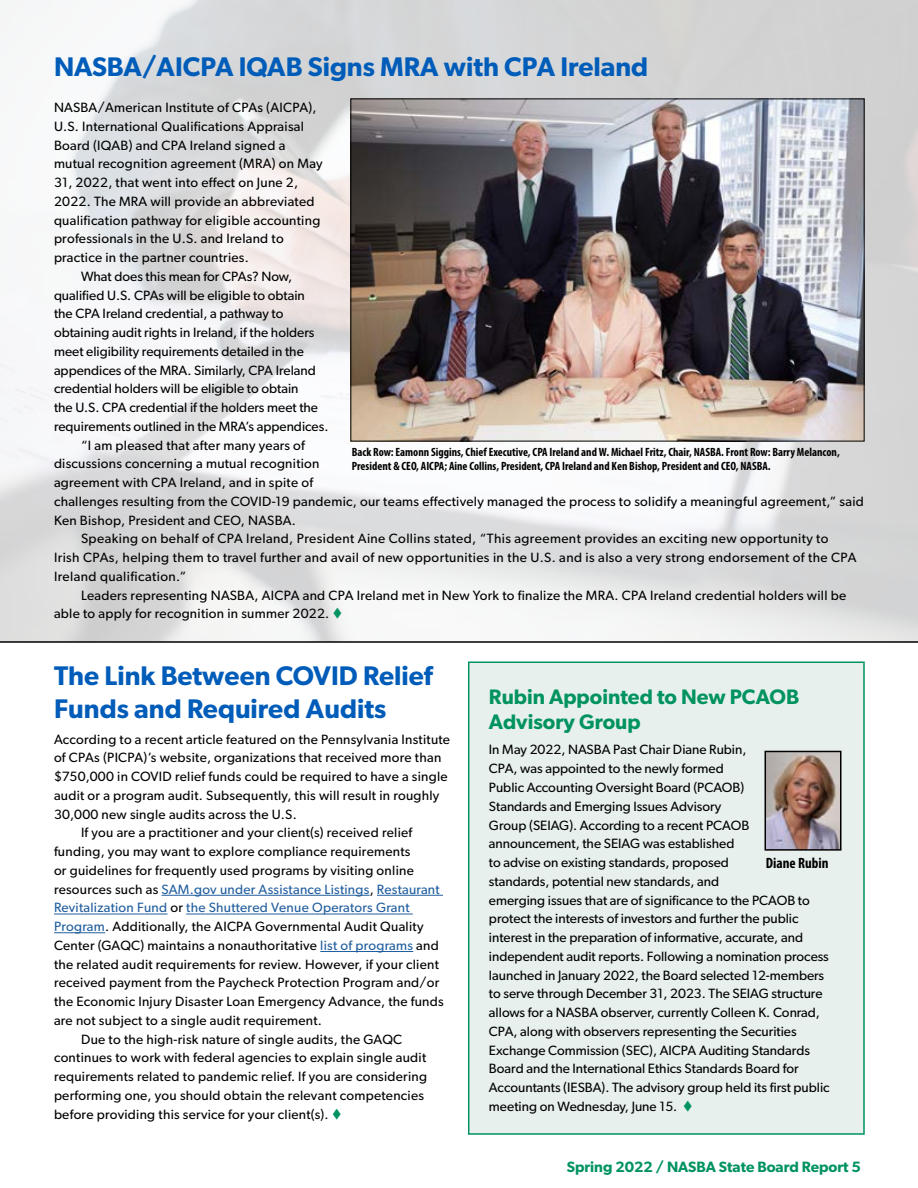
<style>
.page{position:relative;width:918px;height:1188px;background:#fff}
.page>*{position:absolute;margin:0;border:0;box-sizing:border-box;transform-origin:0 0}
.t1{font:600 27px/32.4px "Gibson";color:#005cb9}
.t2{font:600 21px/25.2px "Gibson";color:#00935f}
.t3{font:600 15px "Gibson";color:#00935f}
.t4{font:700 condensed 15px "Myriad Pro";color:#000}
.t5{font:13.5px "Gibson";letter-spacing:.02em;color:#000}
.t6{font:13.5px/18.8px "Gibson";color:#000}
.t7{font:13.5px "Gibson";letter-spacing:.02em;color:#215e9e}
.t8{font:700 condensed 12px/14.4px "Myriad Pro";color:#000}
.s1{color:#00935f}
.s2{color:#000}
.s3{color:#215e9e}
</style>
<div class="page">
<img style="left:0;top:0;width:918px;height:641px">
<div style="left:468px;top:662px;width:397px;height:473px;background:#e7f0ed;border:2px solid #00935f"></div>
<hr style="left:0;top:641px;width:918px;height:2px;background:#000">
<hr style="left:162px;top:895px;width:208px;height:1px;background:#215e9e">
<hr style="left:377px;top:895px;width:66px;height:1px;background:#215e9e">
<hr style="left:54px;top:914px;width:114px;height:1px;background:#215e9e">
<hr style="left:186px;top:914px;width:227px;height:1px;background:#215e9e">
<hr style="left:54px;top:932px;width:51px;height:1px;background:#215e9e">
<hr style="left:320px;top:951px;width:93px;height:1px;background:#215e9e">
<img style="left:352px;top:101px;width:511px;height:338px">
<img style="left:768px;top:754px;width:71px;height:94px">
<div style="left:765px;top:751px;width:77px;height:100px;border:2px solid #000"></div>
<h1 class="t1" style="left:54px;top:49px;width:596px">NASBA/AICPA IQAB Signs MRA with CPA Ireland</h1>
<p class="t5" style="left:54px;top:99px;width:264px">NASBA/American Institute of CPAs (AICPA),</p>
<p class="t5" style="left:54px;top:118px;width:252px">U.S. International Qualifications Appraisal</p>
<p class="t5" style="left:54px;top:137px;width:233px">Board (IQAB) and CPA Ireland signed a</p>
<p class="t5" style="left:54px;top:156px;width:270px">mutual recognition agreement (MRA) on May</p>
<p class="t5" style="left:54px;top:174px;width:246px">31, 2022, that went into effect on June 2,</p>
<p class="t5" style="left:54px;top:193px;width:262px">2022. The MRA will provide an abbreviated</p>
<p class="t5" style="left:54px;top:212px;width:268px">qualification pathway for eligible accounting</p>
<p class="t5" style="left:54px;top:231px;width:231px">professionals in the U.S. and Ireland to</p>
<p class="t5" style="left:54px;top:249px;width:196px">practice in the partner countries.</p>
<p class="t6" style="left:81px;top:267px;width:213px">What does this mean for CPAs? Now,</p>
<p class="t6" style="left:54px;top:285px;width:252px">qualified U.S. CPAs will be eligible to obtain</p>
<p class="t6" style="left:54px;top:304px;width:231px">the CPA Ireland credential, a pathway to</p>
<p class="t6" style="left:54px;top:323px;width:262px">obtaining audit rights in Ireland, if the holders</p>
<p class="t6" style="left:54px;top:342px;width:251px">meet eligibility requirements detailed in the</p>
<p class="t6" style="left:54px;top:360px;width:263px">appendices of the MRA. Similarly, CPA Ireland</p>
<p class="t6" style="left:54px;top:379px;width:246px">credential holders will be eligible to obtain</p>
<p class="t6" style="left:54px;top:398px;width:266px">the U.S. CPA credential if the holders meet the</p>
<p class="t6" style="left:54px;top:417px;width:276px">requirements outlined in the MRA’s appendices.</p>
<p class="t5" style="left:81px;top:437px;width:226px">“I am pleased that after many years of</p>
<p class="t5" style="left:54px;top:456px;width:267px">discussions concerning a mutual recognition</p>
<p class="t5" style="left:54px;top:474px;width:261px">agreement with CPA Ireland, and in spite of</p>
<p class="t5" style="left:54px;top:493px;width:812px">challenges resulting from the COVID-19 pandemic, our teams effectively managed the process to solidify a meaningful agreement,” said</p>
<p class="t5" style="left:54px;top:512px;width:243px">Ken Bishop, President and CEO, NASBA.</p>
<p class="t5" style="left:81px;top:531px;width:749px">Speaking on behalf of CPA Ireland, President Aine Collins stated, “This agreement provides an exciting new opportunity to</p>
<p class="t5" style="left:54px;top:549px;width:804px">Irish CPAs, helping them to travel further and avail of new opportunities in the U.S. and is also a very strong endorsement of the CPA</p>
<p class="t5" style="left:54px;top:568px;width:134px">Ireland qualification.”</p>
<p class="t5" style="left:81px;top:587px;width:767px">Leaders representing NASBA, AICPA and CPA Ireland met in New York to finalize the MRA. CPA Ireland credential holders will be</p>
<p class="t5" style="left:54px;top:606px;width:290px">able to apply for recognition in summer 2022. <span class="s1">▼</span></p>
<p class="t8" style="left:352px;top:444px;width:489px">Back Row: Eamonn Siggins, Chief Executive, CPA Ireland and W. Michael Fritz, Chair, NASBA. Front Row: Barry Melancon,<br>President &amp; CEO, AICPA; Aine Collins, President, CPA Ireland and Ken Bishop, President and CEO, NASBA.</p>
<h1 class="t1" style="left:54px;top:659px;width:380px">The Link Between COVID Relief<br>Funds and Required Audits</h1>
<p class="t5" style="left:54px;top:731px;width:398px">According to a recent article featured on the Pennsylvania Institute</p>
<p class="t5" style="left:54px;top:750px;width:389px">of CPAs (PICPA)’s website, organizations that received more than</p>
<p class="t5" style="left:54px;top:768px;width:395px">$750,000 in COVID relief funds could be required to have a single</p>
<p class="t5" style="left:54px;top:787px;width:387px">audit or a program audit. Subsequently, this will result in roughly</p>
<p class="t5" style="left:54px;top:806px;width:244px">30,000 new single audits across the U.S.</p>
<p class="t5" style="left:81px;top:825px;width:333px">If you are a practitioner and your client(s) received relief</p>
<p class="t5" style="left:54px;top:843px;width:358px">funding, you may want to explore compliance requirements</p>
<p class="t5" style="left:54px;top:862px;width:361px">or guidelines for frequently used programs by visiting online</p>
<p class="t7" style="left:54px;top:881px;width:387px"><span class="s2">resources such as</span> SAM.gov under Assistance Listings<span class="s2">,</span> Restaurant</p>
<p class="t7" style="left:54px;top:900px;width:357px">Revitalization Fund <span class="s2">or</span> the Shuttered Venue Operators Grant</p>
<p class="t5" style="left:54px;top:918px;width:371px"><span class="s3">Program</span>. Additionally, the AICPA Governmental Audit Quality</p>
<p class="t5" style="left:54px;top:937px;width:386px">Center (GAQC) maintains a nonauthoritative <span class="s3">list of programs</span> and</p>
<p class="t5" style="left:54px;top:956px;width:386px">the related audit requirements for review. However, if your client</p>
<p class="t5" style="left:54px;top:975px;width:387px">received payment from the Paycheck Protection Program and/or</p>
<p class="t5" style="left:54px;top:993px;width:391px">the Economic Injury Disaster Loan Emergency Advance, the funds</p>
<p class="t5" style="left:54px;top:1012px;width:269px">are not subject to a single audit requirement.</p>
<p class="t5" style="left:81px;top:1031px;width:323px">Due to the high-risk nature of single audits, the GAQC</p>
<p class="t5" style="left:54px;top:1050px;width:374px">continues to work with federal agencies to explain single audit</p>
<p class="t5" style="left:54px;top:1068px;width:375px">requirements related to pandemic relief. If you are considering</p>
<p class="t5" style="left:54px;top:1087px;width:372px">performing one, you should obtain the relevant competencies</p>
<p class="t5" style="left:54px;top:1106px;width:289px">before providing this service for your client(s). <span class="s1">▼</span></p>
<h2 class="t2" style="left:489px;top:683px;width:312px">Rubin Appointed to New PCAOB<br>Advisory Group</h2>
<p class="t6" style="left:489px;top:740px;width:342px">In May 2022, NASBA Past Chair Diane Rubin,<br>CPA, was appointed to the newly formed<br>Public Accounting Oversight Board (PCAOB)<br>Standards and Emerging Issues Advisory<br>Group (SEIAG). According to a recent PCAOB announcement, the SEIAG was established<br>to advise on existing standards, proposed<br>standards, potential new standards, and<br>emerging issues that are of significance to the PCAOB to protect the interests of investors and further the public interest in the preparation of informative, accurate, and independent audit reports. Following a nomination process launched in January 2022, the Board selected 12-members to serve through December 31, 2023. The SEIAG structure allows for a NASBA observer, currently Colleen K. Conrad, CPA, along with observers representing the Securities Exchange Commission (SEC), AICPA Auditing Standards Board and the International Ethics Standards Board for Accountants (IESBA). The advisory group held its first public meeting on Wednesday, June 15. <span class="s1">▼</span></p>
<p class="t4" style="left:766px;top:854px;width:64px">Diane Rubin</p>
<p class="t3" style="left:567px;top:1158px;width:296px">Spring 2022 / NASBA State Board Report 5</p>
</div>
